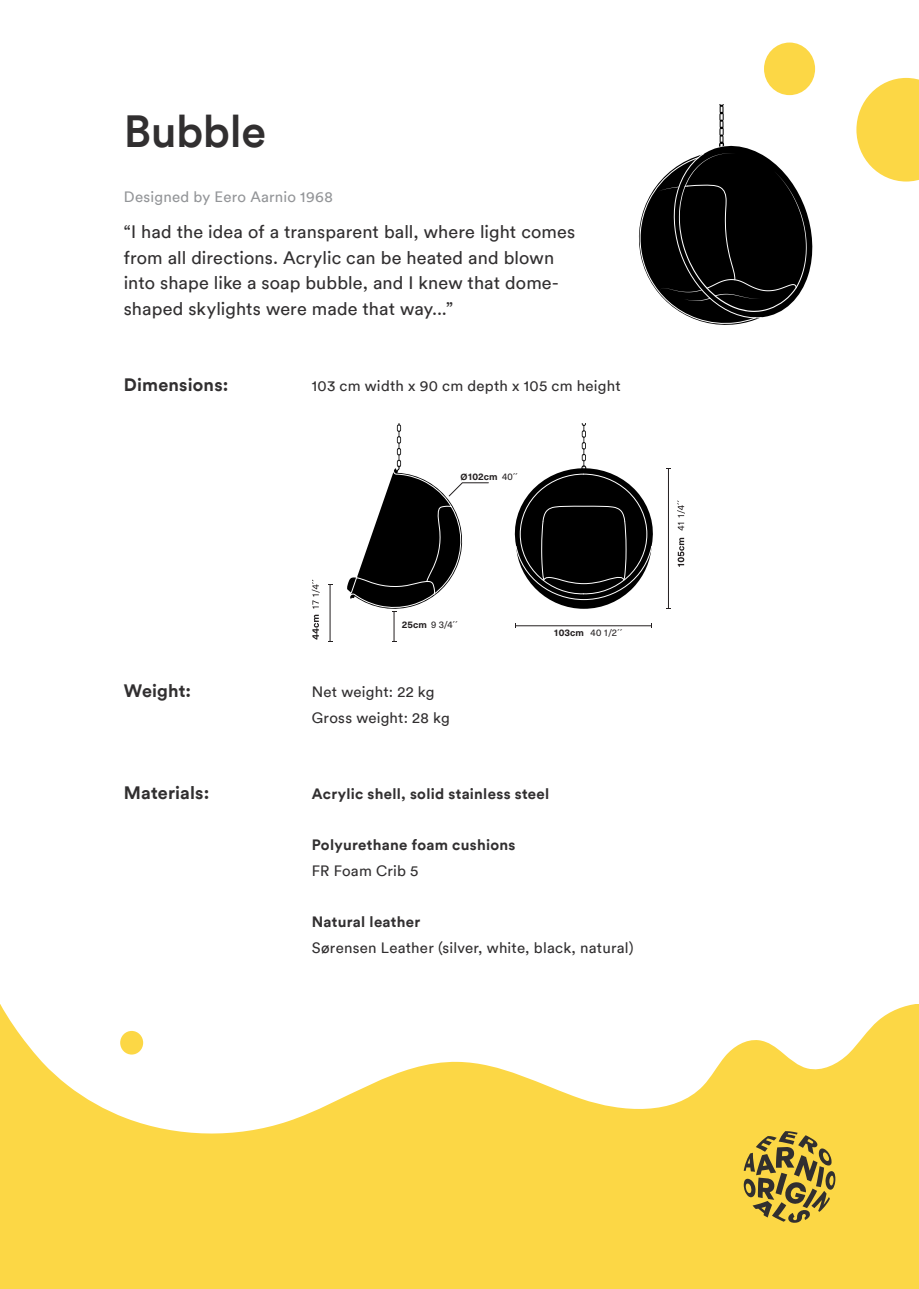
<style>
.page{position:relative;width:919px;height:1289px;background:#fff}
.page>*{position:absolute;margin:0;border:0;box-sizing:border-box;transform-origin:0 0}
.Headline_34pt{font:500 45px "Circular";letter-spacing:-.01em;color:#312f30}
.t1{font:18px/25.5px "Circular";letter-spacing:.005em;color:#312f30}
.t2{font:700 18px "Circular";letter-spacing:.01em;color:#312f30}
.t3{font:15px "Circular";letter-spacing:.015em;color:#312f30}
.t4{font:700 15px "Circular";letter-spacing:.02em;color:#312f30}
.t5{font:15px "Circular";letter-spacing:.015em;color:#939598}
.t6{font:9.45px "Neue Haas Unica Pro";color:#231f20}
.t7{font:700 9.45px "Neue Haas Unica Pro";color:#231f20}
.s1{font-weight:500;font-size:11.4px}
.s2{font-weight:400}
.s3{font-weight:700}
</style>
<div class="page">
<div style="left:0;top:1004px;width:918px;height:284px;background:#fcd745"></div>
<svg style="left:0;top:1004px;width:915px;height:130px;fill:#fff"></svg>
<hr style="left:393px;top:611px;width:1px;height:31px;background:#231f20">
<hr style="left:330px;top:584px;width:1px;height:58px;background:#231f20">
<hr style="left:668px;top:468px;width:1px;height:140px;background:#231f20">
<hr style="left:515px;top:625px;width:136px;height:1px;background:#231f20">
<svg style="left:677px;top:538px;width:7px;height:29px"></svg>
<svg style="left:677px;top:500px;width:8px;height:30px"></svg>
<svg style="left:312px;top:614px;width:7px;height:25px"></svg>
<svg style="left:312px;top:579px;width:7px;height:29px"></svg>
<svg style="left:514px;top:423px;width:139px;height:185px"></svg>
<svg style="left:347px;top:423px;width:142px;height:189px"></svg>
<div style="left:120px;top:1030px;width:23px;height:24px;background:#fcd745;border-radius:50%"></div>
<svg style="left:638px;top:104px;width:175px;height:221px"></svg>
<svg style="left:743px;top:1131px;width:92px;height:91px"></svg>
<svg style="left:856px;top:78px;width:62px;height:103px"></svg>
<div style="left:764px;top:43px;width:51px;height:52px;background:#fcd745;border-radius:50%"></div>
<p class="Headline_34pt" style="left:124px;top:103px;width:144px">Bubble</p>
<p class="t5" style="left:124px;top:188px;width:210px">Designed by Eero Aarnio 1968</p>
<p class="t1" style="left:124px;top:219px;width:453px">“I had the idea of a transparent ball, where light comes from all directions. Acrylic can be heated and blown into shape like a soap bubble, and I knew that dome&shy;shaped skylights were made that way...”</p>
<p class="t2" style="left:124px;top:373px;width:106px">Dimensions:</p>
<p class="t3" style="left:312px;top:377px;width:310px">103 cm width x 90 cm depth x 105 cm height</p>
<p class="t7" style="left:460px;top:470px;width:59px"><span class="s1">ø</span>102cm <span class="s2">40´´</span></p>
<p class="t6" style="left:402px;top:619px;width:58px"><span class="s3">25cm</span> 9 3/4´´</p>
<p class="t6" style="left:553px;top:627px;width:71px"><span class="s3">103cm</span> 40 1/2´´</p>
<p class="t2" style="left:124px;top:679px;width:69px">Weight:</p>
<p class="t3" style="left:312px;top:683px;width:124px">Net weight: 22 kg</p>
<p class="t3" style="left:312px;top:708px;width:139px">Gross weight: 28 kg</p>
<p class="t2" style="left:124px;top:781px;width:87px">Materials:</p>
<p class="t4" style="left:312px;top:784px;width:239px">Acrylic shell, solid stainless steel</p>
<p class="t4" style="left:312px;top:835px;width:205px">Polyurethane foam cushions</p>
<p class="t3" style="left:312px;top:861px;width:108px">FR Foam Crib 5</p>
<p class="t4" style="left:312px;top:912px;width:110px">Natural leather</p>
<p class="t3" style="left:312px;top:938px;width:323px">Sørensen Leather (silver, white, black, natural)</p>
</div>
